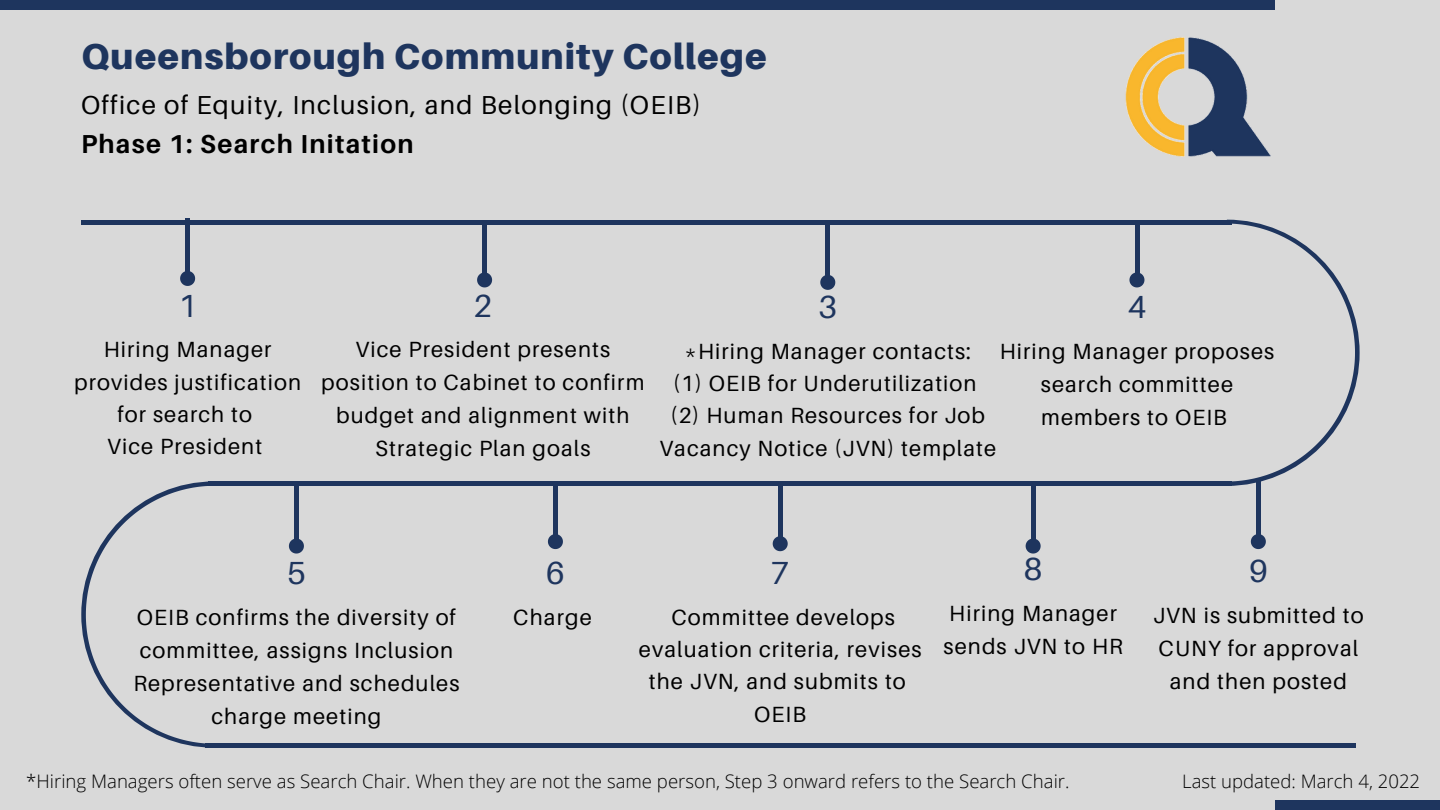
<style>
.page{position:relative;width:1440px;height:810px;background:#d9d9d9}
.page>*{position:absolute;margin:0;border:0;box-sizing:border-box;transform-origin:0 0}
.t1{font:900 36px "Aileron";letter-spacing:.03em;color:#1e355e}
.t2{font:32px "Aileron";color:#1e355e}
.t3{font:26px "Aileron";letter-spacing:.05em;color:#000}
.t4{font:700 26px "Aileron";letter-spacing:.05em;color:#000}
.t5{font:22px/33px "Aileron";letter-spacing:.05em;color:#000;text-align:center}
.t6{font:300 18.6px "Open Sans";color:#000}
</style>
<div class="page">
<hr style="left:826px;top:222px;width:4px;height:60px;background:#1e355e">
<svg style="left:820px;top:275px;width:15px;height:15px"></svg>
<svg style="left:1232px;top:220px;width:128px;height:266px"></svg>
<svg style="left:1097px;top:224px;width:258px;height:258px"></svg>
<hr style="left:1135px;top:220px;width:4px;height:60px;background:#1e355e">
<svg style="left:1129px;top:272px;width:15px;height:15px"></svg>
<svg style="left:81px;top:481px;width:127px;height:267px"></svg>
<svg style="left:86px;top:486px;width:203px;height:258px"></svg>
<div style="left:294px;top:486px;width:5px;height:60px;background:#1e355e"></div>
<svg style="left:289px;top:539px;width:15px;height:15px"></svg>
<div style="left:553px;top:481px;width:5px;height:60px;background:#1e355e"></div>
<svg style="left:548px;top:534px;width:15px;height:15px"></svg>
<div style="left:778px;top:484px;width:5px;height:60px;background:#1e355e"></div>
<svg style="left:773px;top:536px;width:15px;height:15px"></svg>
<div style="left:205px;top:743px;width:1150px;height:5px;background:#1e355e"></div>
<div style="left:208px;top:481px;width:1024px;height:5px;background:#1e355e"></div>
<div style="left:1275px;top:800px;width:165px;height:10px;background:#1e355e"></div>
<div style="left:0;top:0;width:1275px;height:10px;background:#1e355e"></div>
<div style="left:185px;top:218px;width:5px;height:60px;background:#1e355e"></div>
<svg style="left:180px;top:271px;width:15px;height:15px"></svg>
<div style="left:482px;top:220px;width:5px;height:60px;background:#1e355e"></div>
<svg style="left:477px;top:273px;width:15px;height:14px"></svg>
<hr style="left:81px;top:220px;width:1151px;height:4px;background:#1e355e">
<div style="left:1256px;top:481px;width:5px;height:60px;background:#1e355e"></div>
<svg style="left:1251px;top:534px;width:15px;height:15px"></svg>
<img style="left:1125px;top:37px;width:146px;height:120px">
<hr style="left:1031px;top:486px;width:4px;height:60px;background:#1e355e">
<svg style="left:1026px;top:539px;width:15px;height:15px"></svg>
<h1 class="t1" style="left:81px;top:34px;width:687px">Queensborough Community College</h1>
<p class="t3" style="left:81px;top:89px;width:621px">Office of Equity, Inclusion, and Belonging (OEIB)</p>
<p class="t4" style="left:81px;top:128px;width:334px">Phase 1: Search Initation</p>
<h2 class="t2" style="left:178px;top:286px;width:20px">1</h2>
<p class="t5" style="left:74px;top:333px;width:229px;line-height:32.2px">Hiring Manager provides justification for search to<br>Vice President</p>
<h2 class="t2" style="left:474px;top:286px;width:20px">2</h2>
<p class="t5" style="left:321px;top:333px;width:325px">Vice President presents position to Cabinet to confirm budget and alignment with<br>Strategic Plan goals</p>
<h2 class="t2" style="left:819px;top:287px;width:20px">3</h2>
<p class="t5" style="left:659px;top:335px;width:338px;line-height:32.5px">*Hiring Manager contacts:<br>(1) OEIB for Underutilization (2) Human Resources for Job<br>Vacancy Notice (JVN) template</p>
<h2 class="t2" style="left:1128px;top:287px;width:20px">4</h2>
<p class="t5" style="left:1000px;top:334px;width:276px">Hiring Manager proposes search committee members to OEIB</p>
<h2 class="t2" style="left:287px;top:553px;width:20px">5</h2>
<p class="t5" style="left:133px;top:600px;width:328px">OEIB confirms the diversity of committee, assigns Inclusion<br>Representative and schedules charge meeting</p>
<h2 class="t2" style="left:546px;top:553px;width:20px">6</h2>
<p class="t5" style="left:513px;top:600px;width:80px">Charge</p>
<h2 class="t2" style="left:771px;top:553px;width:20px">7</h2>
<p class="t5" style="left:639px;top:601px;width:284px;line-height:32.2px">Committee develops evaluation criteria, revises the JVN, and submits to<br>OEIB</p>
<h2 class="t2" style="left:1024px;top:549px;width:20px">8</h2>
<p class="t5" style="left:943px;top:596px;width:181px;text-align:left">Hiring Manager sends JVN to HR</p>
<p class="t6" style="left:26px;top:768px;width:1045px">*Hiring Managers often serve as Search Chair. When they are not the same person, Step 3 onward refers to the Search Chair.</p>
<h2 class="t2" style="left:1249px;top:551px;width:20px">9</h2>
<p class="t5" style="left:1153px;top:598px;width:212px">JVN is submitted to<br>CUNY for approval and then posted</p>
<p class="t6" style="left:1182px;top:768px;width:239px">Last updated: March 4, 2022</p>
</div>
